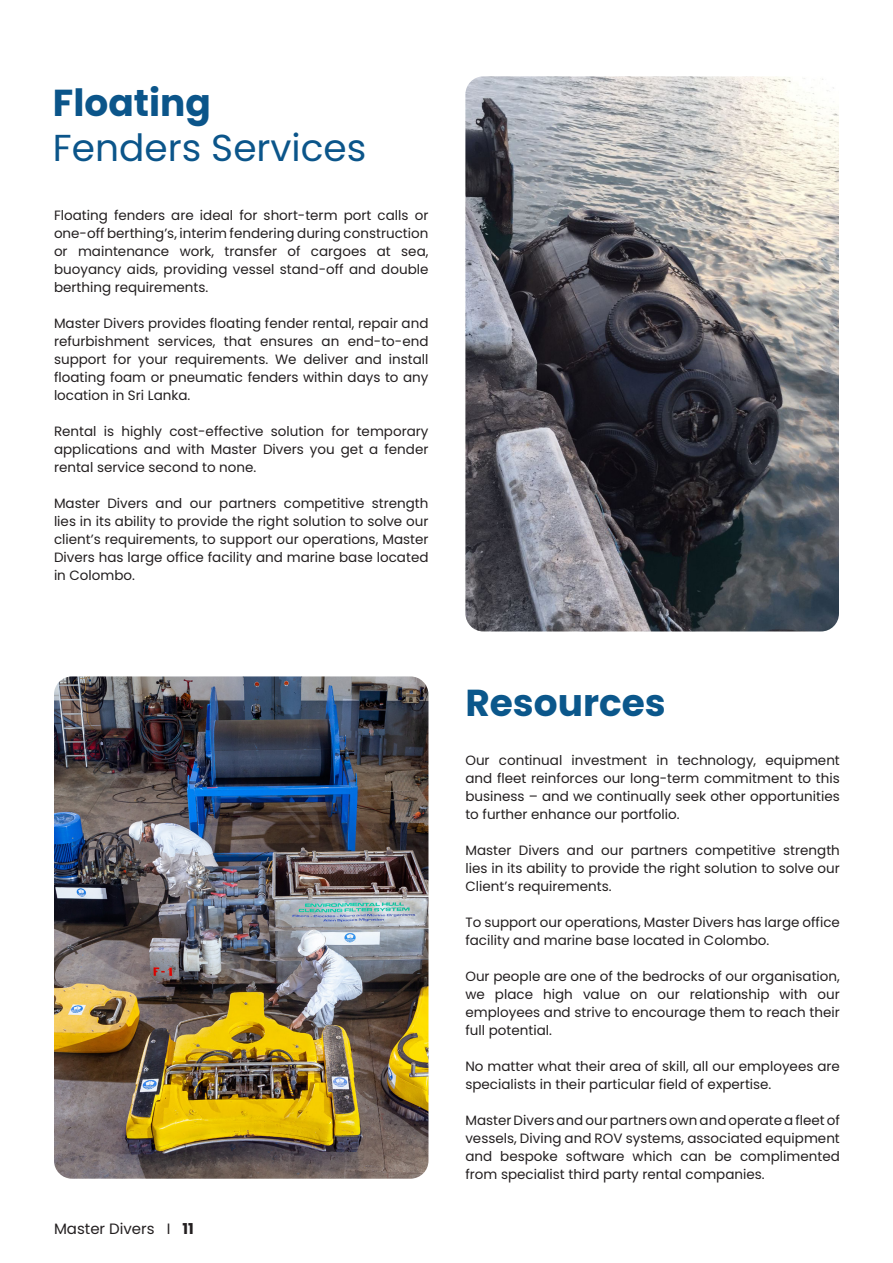
<style>
.page{position:relative;width:893px;height:1263px;background:#fff}
.page>*{position:absolute;margin:0;border:0;box-sizing:border-box;transform-origin:0 0}
.H2_Dark{font:37.5px "Poppins";color:#0b558a}
.H2_Dark-2{font:700 37.5px "Poppins";color:#0b578b}
.H2_Dark-3{font:700 37.5px "Poppins";color:#0b558a}
.t1{font:15px "Poppins";color:#231f20}
.Body_Dark{font:13.5px/18px "Poppins";color:#231f20;text-align:justify}
.s1{font-weight:700}
</style>
<div class="page">
<img style="left:54px;top:676px;width:374px;height:503px">
<img style="left:465px;top:76px;width:374px;height:555px">
<p class="H2_Dark-3" style="left:53px;top:81px;width:159px">Floating</p>
<p class="H2_Dark" style="left:53px;top:126px;width:315px">Fenders Services</p>
<p class="Body_Dark" style="left:54px;top:206px;width:376px">Floating fenders are ideal for short-term port calls or one-off berthing’s, interim fendering during construction or maintenance work, transfer of cargoes at sea, buoyancy aids, providing vessel stand-off and double berthing requirements.</p>
<p class="Body_Dark" style="left:54px;top:314px;width:376px">Master Divers provides floating fender rental, repair and refurbishment services, that ensures an end-to-end support for your requirements. We deliver and install floating foam or pneumatic fenders within days to any location in Sri Lanka.</p>
<p class="Body_Dark" style="left:54px;top:422px;width:376px">Rental is highly cost-effective solution for temporary applications and with Master Divers you get a fender rental service second to none.</p>
<p class="Body_Dark" style="left:54px;top:494px;width:376px">Master Divers and our partners competitive strength lies in its ability to provide the right solution to solve our client’s requirements, to support our operations, Master Divers has large office facility and marine base located in Colombo.</p>
<p class="t1" style="left:54px;top:1220px;width:141px">Master Divers I <span class="s1">11</span></p>
<p class="H2_Dark-2" style="left:465px;top:681px;width:202px">Resources</p>
<p class="Body_Dark" style="left:465px;top:751px;width:376px">Our continual investment in technology, equipment and fleet reinforces our long-term commitment to this business – and we continually seek other opportunities to further enhance our portfolio.</p>
<p class="Body_Dark" style="left:465px;top:841px;width:376px">Master Divers and our partners competitive strength lies in its ability to provide the right solution to solve our Client’s requirements.</p>
<p class="Body_Dark" style="left:465px;top:913px;width:376px">To support our operations, Master Divers has large office facility and marine base located in Colombo.</p>
<p class="Body_Dark" style="left:465px;top:967px;width:376px">Our people are one of the bedrocks of our organisation, we place high value on our relationship with our employees and strive to encourage them to reach their full potential.</p>
<p class="Body_Dark" style="left:465px;top:1057px;width:376px">No matter what their area of skill, all our employees are specialists in their particular field of expertise.</p>
<p class="Body_Dark" style="left:465px;top:1111px;width:376px">Master Divers and our partners own and operate a fleet of vessels, Diving and ROV systems, associated equipment and bespoke software which can be complimented from specialist third party rental companies.</p>
</div>
